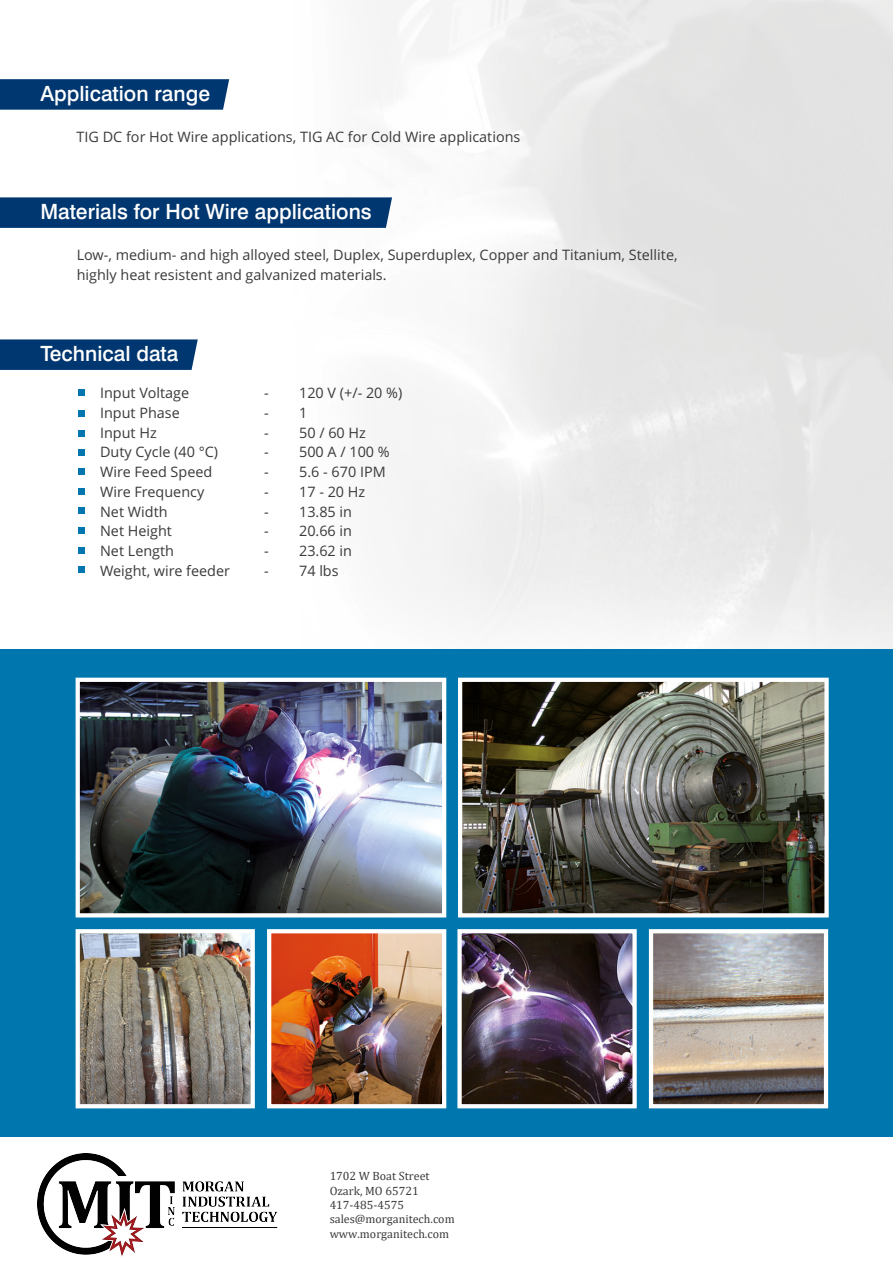
<style>
.page{position:relative;width:893px;height:1263px;background:#fff}
.page>*{position:absolute;margin:0;border:0;box-sizing:border-box;transform-origin:0 0}
.t1{font:500 21px "Swiss 721 BT";color:#fff}
.t2{font:14.4px/19.8px "Open Sans";color:#3c3b3b}
.t3{font:12px/14.4px "Cambria";color:#3c3b3b}
</style>
<div class="page">
<div style="left:0;top:649px;width:893px;height:488px;background:#0076ae"></div>
<svg style="left:0;top:79px;width:229px;height:31px;background:#073c74"></svg>
<svg style="left:0;top:197px;width:392px;height:31px;background:#063b73"></svg>
<img style="left:81px;top:683px;width:360px;height:229px">
<div style="left:76px;top:678px;width:370px;height:239px;border:4px solid #fff"></div>
<img style="left:81px;top:934px;width:169px;height:169px">
<div style="left:76px;top:929px;width:179px;height:179px;border:4px solid #fff"></div>
<img style="left:272px;top:934px;width:169px;height:169px">
<div style="left:267px;top:929px;width:179px;height:179px;border:4px solid #fff"></div>
<img style="left:463px;top:683px;width:361px;height:229px">
<div style="left:458px;top:678px;width:371px;height:239px;border:4px solid #fff"></div>
<img style="left:462px;top:934px;width:170px;height:169px">
<div style="left:457px;top:929px;width:180px;height:179px;border:4px solid #fff"></div>
<img style="left:654px;top:934px;width:169px;height:169px">
<div style="left:649px;top:929px;width:179px;height:179px;border:4px solid #fff"></div>
<div style="left:78px;top:389px;width:6px;height:7px;background:#0076ae"></div>
<svg style="left:78px;top:410px;width:6px;height:6px"></svg>
<svg style="left:78px;top:430px;width:6px;height:6px"></svg>
<div style="left:78px;top:449px;width:6px;height:7px;background:#0076ae"></div>
<div style="left:78px;top:468px;width:6px;height:7px;background:#0076ae"></div>
<div style="left:78px;top:488px;width:6px;height:7px;background:#0076ae"></div>
<div style="left:78px;top:507px;width:6px;height:7px;background:#0076ae"></div>
<div style="left:78px;top:527px;width:6px;height:7px;background:#0076ae"></div>
<svg style="left:78px;top:547px;width:6px;height:6px"></svg>
<div style="left:78px;top:566px;width:6px;height:7px;background:#0076ae"></div>
<svg style="left:0;top:339px;width:198px;height:31px;background:#083d74"></svg>
<img style="left:38px;top:1153px;width:240px;height:103px">
<h1 class="t1" style="left:40px;top:85px;width:171px">Application range</h1>
<p class="t2" style="left:77px;top:128px;width:445px">TIG DC for Hot Wire applications, TIG AC for Cold Wire applications</p>
<h1 class="t1" style="left:40px;top:203px;width:333px">Materials for Hot Wire applications</h1>
<p class="t2" style="left:77px;top:246px;width:602px">Low-, medium- and high alloyed steel, Duplex, Superduplex, Copper and Titanium, Stellite, highly heat resistent and galvanized materials.</p>
<h1 class="t1" style="left:40px;top:345px;width:140px">Technical data</h1>
<p class="t2" style="left:100px;top:384px;width:131px">Input Voltage<br>Input Phase<br>Input Hz<br>Duty Cycle (40 °C)<br>Wire Feed Speed<br>Wire Frequency<br>Net Width<br>Net Height<br>Net Length<br>Weight, wire feeder</p>
<p class="t2" style="left:264px;top:384px;width:6px;text-align:justify">- - - - - - - - - -</p>
<p class="t2" style="left:299px;top:384px;width:105px">120 V (+/- 20 %)<br>1<br>50 / 60 Hz<br>500 A / 100 %<br>5.6 - 670 IPM<br>17 - 20 Hz<br>13.85 in<br>20.66 in<br>23.62 in<br>74 lbs</p>
<p class="t3" style="left:330px;top:1169px;width:126px">1702 W Boat Street<br>Ozark, MO 65721<br>417-485-4575 sales@morganitech.com www.morganitech.com</p>
</div>
